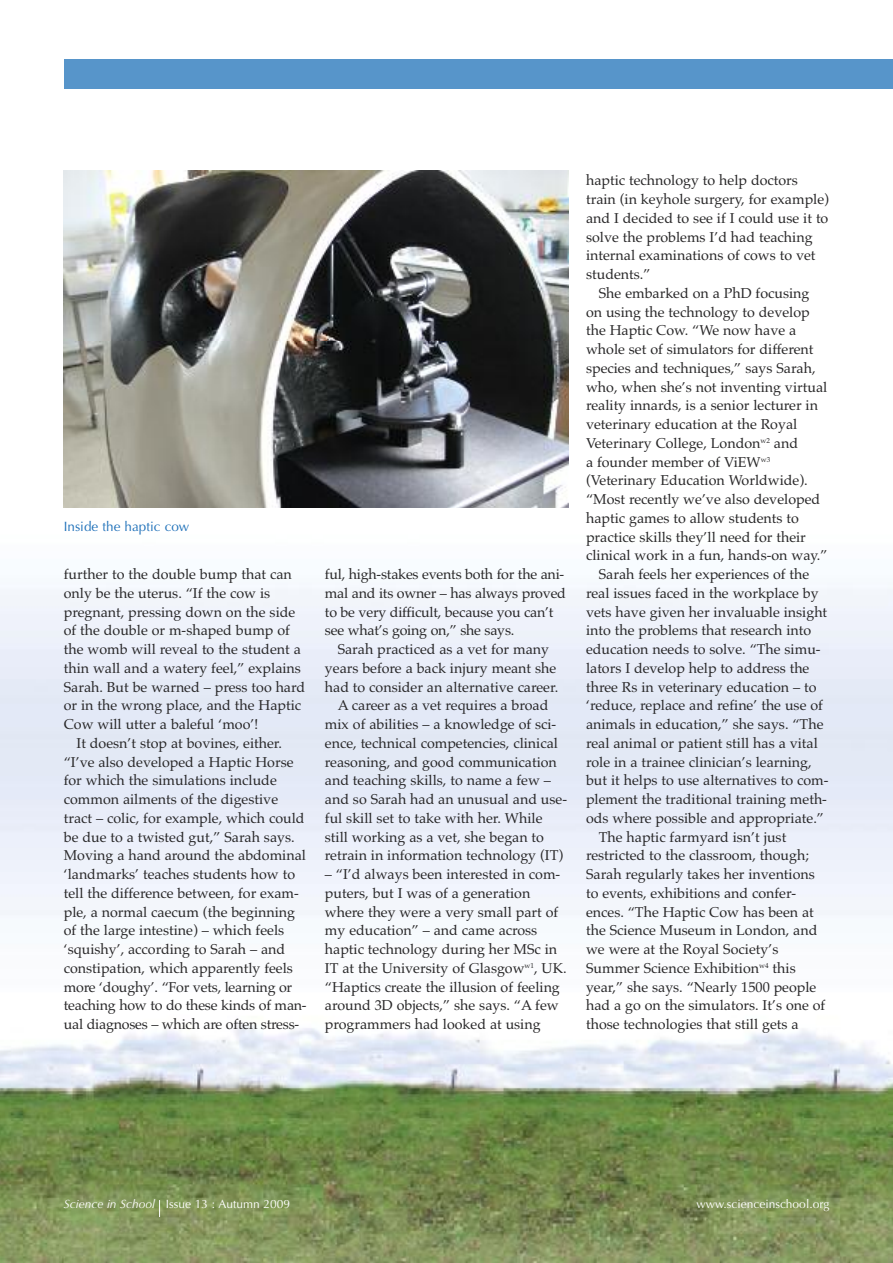
<style>
.page{position:relative;width:893px;height:1263px;background:#fff}
.page>*{position:absolute;margin:0;border:0;box-sizing:border-box;transform-origin:0 0}
.t1{font:14.25px/18.8px "Palatino";color:#272627}
.t2{font:13.5px "Optima";color:#1f71b9}
.t3{font:12px "Optima";color:#fff}
.s1{font-style:italic}
</style>
<div class="page">
<img style="left:0;top:587px;width:893px;height:676px">
<div style="left:64px;top:60px;width:829px;height:29px;background:#5795ca"></div>
<svg style="left:159px;top:1200px;width:1px;height:17px"></svg>
<img style="left:64px;top:170px;width:504px;height:338px">
<p class="t2" style="left:64px;top:519px;width:127px">Inside the haptic cow</p>
<p class="t1" style="left:64px;top:565px;width:230px">further to the double bump that can</p>
<p class="t1" style="left:64px;top:583px;width:208px">only be the uterus. “If the cow is</p>
<p class="t1" style="left:64px;top:602px;width:233px">pregnant, pressing down on the side</p>
<p class="t1" style="left:64px;top:621px;width:228px">of the double or m-shaped bump of</p>
<p class="t1" style="left:64px;top:640px;width:239px">the womb will reveal to the student a</p>
<p class="t1" style="left:64px;top:658px;width:239px">thin wall and a watery feel,” explains</p>
<p class="t1" style="left:64px;top:677px;width:243px">Sarah. But be warned – press too hard</p>
<p class="t1" style="left:64px;top:696px;width:239px">or in the wrong place, and the Haptic</p>
<p class="t1" style="left:64px;top:715px;width:196px">Cow will utter a baleful ‘moo’!</p>
<p class="t1" style="left:77px;top:733px;width:207px">It doesn’t stop at bovines, either.</p>
<p class="t1" style="left:64px;top:752px;width:231px">“I’ve also developed a Haptic Horse</p>
<p class="t1" style="left:64px;top:771px;width:215px">for which the simulations include</p>
<p class="t1" style="left:64px;top:790px;width:216px">common ailments of the digestive</p>
<p class="t1" style="left:64px;top:808px;width:242px">tract – colic, for example, which could</p>
<p class="t1" style="left:64px;top:827px;width:232px">be due to a twisted gut,” Sarah says.</p>
<p class="t1" style="left:64px;top:846px;width:244px">Moving a hand around the abdominal</p>
<p class="t1" style="left:64px;top:865px;width:233px">‘landmarks’ teaches students how to</p>
<p class="t1" style="left:64px;top:883px;width:237px">tell the difference between, for exam-</p>
<p class="t1" style="left:64px;top:902px;width:233px">ple, a normal caecum (the beginning</p>
<p class="t1" style="left:64px;top:921px;width:222px">of the large intestine) – which feels</p>
<p class="t1" style="left:64px;top:940px;width:223px">‘squishy’, according to Sarah – and</p>
<p class="t1" style="left:64px;top:958px;width:231px">constipation, which apparently feels</p>
<p class="t1" style="left:64px;top:977px;width:230px">more ‘doughy’. “For vets, learning or</p>
<p class="t1" style="left:64px;top:996px;width:244px">teaching how to do these kinds of man-</p>
<p class="t1" style="left:64px;top:1015px;width:237px">ual diagnoses – which are often stress-</p>
<p class="t1" style="left:325px;top:565px;width:243px">ful, high-stakes events both for the ani&shy;mal and its owner – has always proved to be very difficult, because you can’t see what’s going on,” she says.</p>
<p class="t1" style="left:338px;top:640px;width:213px">Sarah practiced as a vet for many</p>
<p class="t1" style="left:325px;top:658px;width:233px">years before a back injury meant she</p>
<p class="t1" style="left:325px;top:677px;width:235px">had to consider an alternative career.</p>
<p class="t1" style="left:338px;top:696px;width:212px">A career as a vet requires a broad</p>
<p class="t1" style="left:325px;top:715px;width:233px">mix of abilities – a knowledge of sci-</p>
<p class="t1" style="left:325px;top:733px;width:235px">ence, technical competencies, clinical</p>
<p class="t1" style="left:325px;top:752px;width:234px">reasoning, and good communication</p>
<p class="t1" style="left:325px;top:771px;width:228px">and teaching skills, to name a few –</p>
<p class="t1" style="left:325px;top:790px;width:244px">and so Sarah had an unusual and use-</p>
<p class="t1" style="left:325px;top:808px;width:219px">ful skill set to take with her. While</p>
<p class="t1" style="left:325px;top:827px;width:221px">still working as a vet, she began to</p>
<p class="t1" style="left:325px;top:846px;width:240px">retrain in information technology (IT)</p>
<p class="t1" style="left:325px;top:865px;width:243px">– “I’d always been interested in com&shy;puters, but I was of a generation where they were a very small part of my education” – and came across haptic technology during her MSc in IT at the University of Glasgow<sup>w1</sup>, UK. “Haptics create the illusion of feeling around 3D objects,” she says. “A few programmers had looked at using</p>
<p class="t1" style="left:586px;top:171px;width:244px">haptic technology to help doctors train (in keyhole surgery, for example) and I decided to see if I could use it to solve the problems I’d had teaching internal examinations of cows to vet students.”</p>
<p class="t1" style="left:599px;top:283px;width:212px">She embarked on a PhD focusing</p>
<p class="t1" style="left:586px;top:302px;width:225px">on using the technology to develop</p>
<p class="t1" style="left:586px;top:321px;width:212px">the Haptic Cow. “We now have a</p>
<p class="t1" style="left:586px;top:340px;width:229px">whole set of simulators for different</p>
<p class="t1" style="left:586px;top:358px;width:231px">species and techniques,” says Sarah,</p>
<p class="t1" style="left:586px;top:377px;width:243px">who, when she’s not inventing virtual</p>
<p class="t1" style="left:586px;top:396px;width:234px">reality innards, is a senior lecturer in</p>
<p class="t1" style="left:586px;top:415px;width:213px">veterinary education at the Royal</p>
<p class="t1" style="left:586px;top:433px;width:213px">Veterinary College, London<sup>w2</sup> and</p>
<p class="t1" style="left:586px;top:452px;width:186px">a founder member of ViEW<sup>w3</sup></p>
<p class="t1" style="left:586px;top:471px;width:223px">(Veterinary Education Worldwide).</p>
<p class="t1" style="left:586px;top:490px;width:236px">“Most recently we’ve also developed</p>
<p class="t1" style="left:586px;top:508px;width:214px">haptic games to allow students to</p>
<p class="t1" style="left:586px;top:527px;width:221px">practice skills they’ll need for their</p>
<p class="t1" style="left:586px;top:546px;width:243px">clinical work in a fun, hands-on way.”</p>
<p class="t1" style="left:599px;top:565px;width:212px">Sarah feels her experiences of the</p>
<p class="t1" style="left:586px;top:583px;width:234px">real issues faced in the workplace by</p>
<p class="t1" style="left:586px;top:602px;width:243px">vets have given her invaluable insight</p>
<p class="t1" style="left:586px;top:621px;width:227px">into the problems that research into</p>
<p class="t1" style="left:586px;top:640px;width:236px">education needs to solve. “The simu-</p>
<p class="t1" style="left:586px;top:658px;width:225px">lators I develop help to address the</p>
<p class="t1" style="left:586px;top:677px;width:232px">three Rs in veterinary education – to</p>
<p class="t1" style="left:586px;top:696px;width:238px">‘reduce, replace and refine’ the use of</p>
<p class="t1" style="left:586px;top:715px;width:239px">animals in education,” she says. “The</p>
<p class="t1" style="left:586px;top:733px;width:233px">real animal or patient still has a vital</p>
<p class="t1" style="left:586px;top:752px;width:227px">role in a trainee clinician’s learning,</p>
<p class="t1" style="left:586px;top:771px;width:244px">but it helps to use alternatives to com-</p>
<p class="t1" style="left:586px;top:790px;width:242px">plement the traditional training meth-</p>
<p class="t1" style="left:586px;top:808px;width:239px">ods where possible and appropriate.”</p>
<p class="t1" style="left:599px;top:827px;width:189px">The haptic farmyard isn’t just</p>
<p class="t1" style="left:586px;top:846px;width:224px">restricted to the classroom, though;</p>
<p class="t1" style="left:586px;top:865px;width:230px">Sarah regularly takes her inventions</p>
<p class="t1" style="left:586px;top:883px;width:212px">to events, exhibitions and confer-</p>
<p class="t1" style="left:586px;top:902px;width:229px">ences. “The Haptic Cow has been at</p>
<p class="t1" style="left:586px;top:921px;width:233px">the Science Museum in London, and</p>
<p class="t1" style="left:586px;top:940px;width:194px">we were at the Royal Society’s</p>
<p class="t1" style="left:586px;top:958px;width:211px">Summer Science Exhibition<sup>w4</sup> this</p>
<p class="t1" style="left:586px;top:977px;width:232px">year,” she says. “Nearly 1500 people</p>
<p class="t1" style="left:586px;top:996px;width:241px">had a go on the simulators. It’s one of</p>
<p class="t1" style="left:586px;top:1015px;width:214px">those technologies that still gets a</p>
<p class="t3" style="left:64px;top:1197px;width:228px"><span class="s1">Science in School</span> Issue 13 : Autumn 2009</p>
<p class="t3" style="left:696px;top:1197px;width:134px">www.scienceinschool.org</p>
</div>
